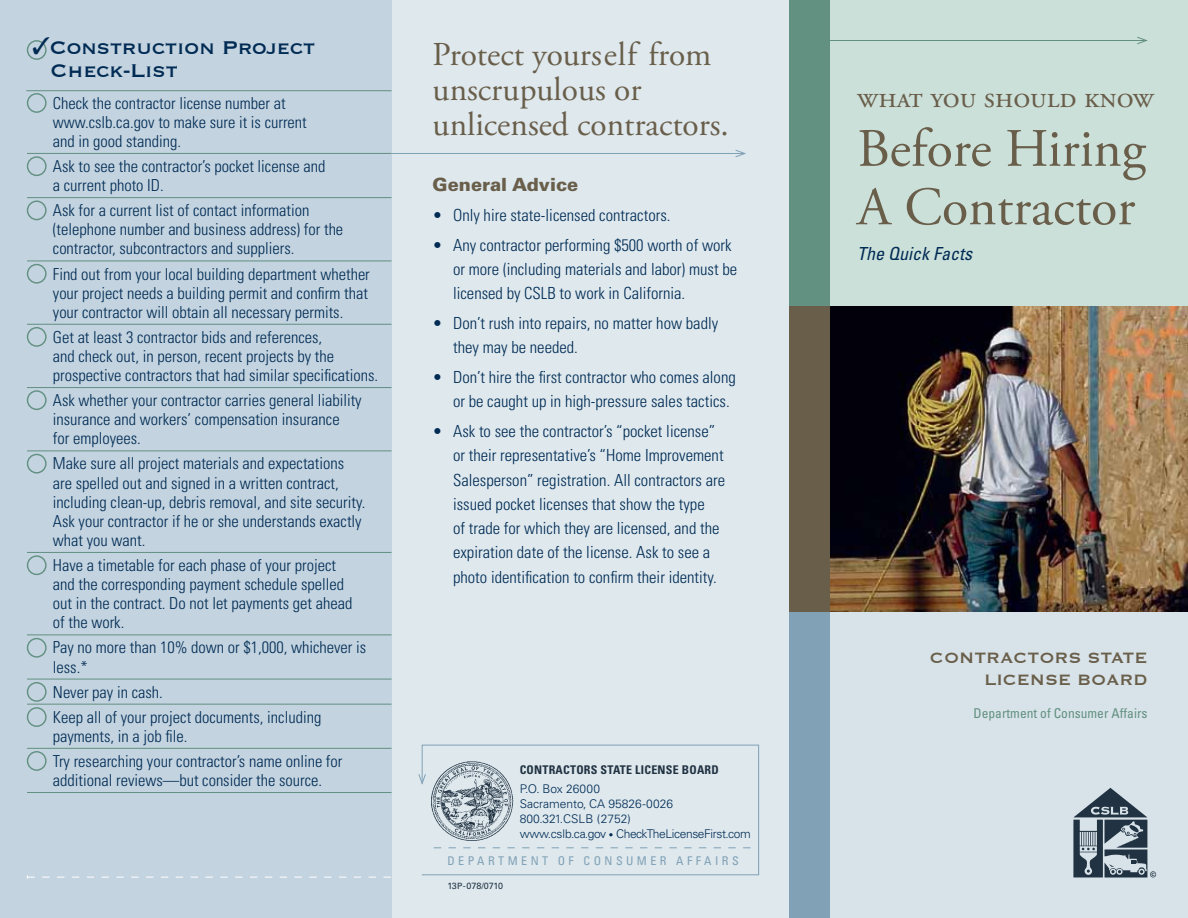
<style>
.page{position:relative;width:1188px;height:918px;background:#fff}
.page>*{position:absolute;margin:0;border:0;box-sizing:border-box;transform-origin:0 0}
.t1{font:54px/58.5px "Adobe Garamond Pro";color:#695e4a}
.t2{font:33.3px/35.1px "Adobe Garamond Pro";color:#695e4a}
.t3{font:30px "Adobe Garamond Pro";color:#695e4a}
.t4{font:24px/23.4px "Copperplate";letter-spacing:-.01em;color:#002b54}
.t5{font:19.5px/22.5px "Copperplate";color:#695e4a;text-align:right}
.t6{font:900 18.15px "Univers";color:#695e4a}
.t7{font:italic condensed 18px "Univers";color:#002b54}
.t8{font:300 condensed 16.65px/24.3px "Univers";color:#002b54}
.t9{font:300 condensed 16.5px/19px "Univers";color:#002b54}
.t10{font:condensed 13.5px "Univers";color:#629081}
.t11{font:300 12px/15px "Univers";letter-spacing:-.005em;color:#002b54}
.t12{font:700 condensed 12px "Univers";letter-spacing:.02em;color:#213242}
.t13{font:condensed 12px "Univers";letter-spacing:.29em;color:#80a1b6}
.t14{font:9px "Univers";letter-spacing:-.02em;color:#213242}
.s1{font-size:9px}
.s2{font-size:8.7px}
</style>
<div class="page">
<div style="left:392px;top:0;width:398px;height:918px;background:#dee8ed"></div>
<div style="left:830px;top:0;width:358px;height:306px;background:#cce0da"></div>
<img style="left:830px;top:306px;width:358px;height:306px">
<div style="left:830px;top:612px;width:358px;height:306px;background:#d8e3e9"></div>
<div style="left:790px;top:0;width:40px;height:306px;background:#629081"></div>
<div style="left:790px;top:306px;width:40px;height:306px;background:#695e4a"></div>
<div style="left:790px;top:612px;width:40px;height:306px;background:#80a1b6"></div>
<div style="left:0;top:0;width:392px;height:918px;background:#c3d3df"></div>
<hr style="left:27px;top:153px;width:365px;height:1px;background:#629081">
<hr style="left:27px;top:197px;width:365px;height:1px;background:#629081">
<hr style="left:27px;top:260px;width:365px;height:1px;background:#629081">
<hr style="left:27px;top:324px;width:365px;height:1px;background:#629081">
<hr style="left:27px;top:387px;width:365px;height:1px;background:#629081">
<hr style="left:27px;top:450px;width:365px;height:1px;background:#629081">
<hr style="left:27px;top:552px;width:365px;height:1px;background:#629081">
<hr style="left:27px;top:634px;width:365px;height:1px;background:#629081">
<hr style="left:27px;top:679px;width:365px;height:1px;background:#629081">
<hr style="left:27px;top:704px;width:365px;height:1px;background:#629081">
<hr style="left:27px;top:748px;width:365px;height:1px;background:#629081">
<hr style="left:27px;top:792px;width:365px;height:1px;background:#629081">
<svg style="left:27px;top:875px;width:364px;height:4px"></svg>
<hr style="left:809px;top:40px;width:337px;height:1px;background:#629081">
<svg style="left:1137px;top:36px;width:11px;height:9px"></svg>
<hr style="left:26px;top:90px;width:365px;height:1px;background:#629081">
<div style="left:27px;top:40px;width:20px;height:20px;border:1px solid #629081;border-radius:50%"></div>
<div style="left:27px;top:93px;width:20px;height:20px;border:1px solid #629081;border-radius:50%"></div>
<div style="left:27px;top:156px;width:20px;height:20px;border:1px solid #629081;border-radius:50%"></div>
<div style="left:27px;top:201px;width:20px;height:19px;border:1px solid #629081;border-radius:50%"></div>
<div style="left:27px;top:264px;width:20px;height:20px;border:1px solid #629081;border-radius:50%"></div>
<div style="left:27px;top:327px;width:20px;height:20px;border:1px solid #629081;border-radius:50%"></div>
<div style="left:27px;top:390px;width:20px;height:20px;border:1px solid #629081;border-radius:50%"></div>
<div style="left:27px;top:454px;width:20px;height:20px;border:1px solid #629081;border-radius:50%"></div>
<div style="left:27px;top:555px;width:20px;height:20px;border:1px solid #629081;border-radius:50%"></div>
<div style="left:27px;top:638px;width:20px;height:20px;border:1px solid #629081;border-radius:50%"></div>
<div style="left:27px;top:682px;width:20px;height:20px;border:1px solid #629081;border-radius:50%"></div>
<div style="left:27px;top:707px;width:20px;height:20px;border:1px solid #629081;border-radius:50%"></div>
<div style="left:27px;top:751px;width:20px;height:20px;border:1px solid #629081;border-radius:50%"></div>
<hr style="left:391px;top:153px;width:354px;height:1px;background:#80a1b6">
<svg style="left:735px;top:150px;width:11px;height:7px"></svg>
<svg style="left:421px;top:744px;width:338px;height:132px"></svg>
<svg style="left:418px;top:773px;width:8px;height:13px"></svg>
<svg style="left:434px;top:847px;width:316px;height:1px"></svg>
<img style="left:431px;top:761px;width:83px;height:80px">
<svg style="left:1073px;top:788px;width:83px;height:89px"></svg>
<h3 class="t4" style="left:51px;top:34px;width:266px;text-indent:-18px">✓Construction Project<br>Check-List</h3>
<p class="t9" style="left:53px;top:93px;width:255px">Check the contractor license number at www.cslb.ca.gov to make sure it is current and in good standing.</p>
<p class="t9" style="left:53px;top:157px;width:274px">Ask to see the contractor’s pocket license and a current photo ID.</p>
<p class="t9" style="left:53px;top:201px;width:292px">Ask for a current list of contact information (telephone number and business address) for the contractor, subcontractors and suppliers.</p>
<p class="t9" style="left:53px;top:264px;width:318px;text-align:justify">Find out from your local building department whether your project needs a building permit and confirm that your contractor will obtain all necessary permits.</p>
<p class="t9" style="left:53px;top:328px;width:327px">Get at least 3 contractor bids and references,<br>and check out, in person, recent projects by the prospective contractors that had similar specifications.</p>
<p class="t9" style="left:53px;top:391px;width:310px">Ask whether your contractor carries general liability insurance and workers’ compensation insurance<br>for employees.</p>
<p class="t9" style="left:53px;top:454px;width:314px">Make sure all project materials and expectations are spelled out and signed in a written contract, including clean-up, debris removal, and site security.<br>Ask your contractor if he or she understands exactly what you want.</p>
<p class="t9" style="left:53px;top:556px;width:301px">Have a timetable for each phase of your project and the corresponding payment schedule spelled out in the contract. Do not let payments get ahead of the work.</p>
<p class="t9" style="left:53px;top:638px;width:315px">Pay no more than 10% down or $1,000, whichever is less.*</p>
<p class="t9" style="left:53px;top:679px;width:270px;line-height:25px">Never pay in cash.<br>Keep all of your project documents, including</p>
<p class="t9" style="left:53px;top:724px;width:291px;line-height:25px">payments, in a job file.<br>Try researching your contractor’s name online for</p>
<p class="t9" style="left:53px;top:771px;width:271px">additional reviews—but consider the source.</p>
<h2 class="t2" style="left:433px;top:38px;width:298px">Protect yourself from unscrupulous or unlicensed contractors.</h2>
<p class="t6" style="left:433px;top:173px;width:147px">General Advice</p>
<p class="t8" style="left:433px;top:203px;width:239px">• Only hire state-licensed contractors.</p>
<p class="t8" style="left:453px;top:233px;width:286px;text-indent:-20px">• Any contractor performing $500 worth of work or more (including materials and labor) must be licensed by CSLB to work in California.</p>
<p class="t8" style="left:453px;top:311px;width:267px;text-indent:-20px">• Don’t rush into repairs, no matter how badly they may be needed.</p>
<p class="t8" style="left:453px;top:365px;width:284px;text-indent:-20px">• Don’t hire the first contractor who comes along or be caught up in high-pressure sales tactics.</p>
<p class="t8" style="left:453px;top:419px;width:274px;text-indent:-20px">• Ask to see the contractor’s “pocket license” or their representative’s “Home Improvement Salesperson” registration. All contractors are issued pocket licenses that show the type<br>of trade for which they are licensed, and the expiration date of the license. Ask to see a photo identification to confirm their identity.</p>
<p class="t12" style="left:520px;top:763px;width:201px">CONTRACTORS STATE LICENSE BOARD</p>
<p class="t11" style="left:520px;top:781px;width:233px">P.O. Box 26000<br>Sacramento, CA 95826-0026<br>800.321.CSLB (2752)<br>www.cslb.ca.gov <span class="s1">•</span> CheckTheLicenseFirst.com</p>
<p class="t13" style="left:447px;top:854px;width:293px">DEPARTMENT OF CONSUMER AFFAIRS</p>
<p class="t14" style="left:447px;top:880px;width:57px">13<span class="s2">P</span>-078/0710</p>
<h3 class="t3" style="left:857px;top:80px;width:298px">what you should know</h3>
<h1 class="t1" style="left:857px;top:121px;width:290px">Before Hiring<br>A Contractor</h1>
<p class="t7" style="left:857px;top:242px;width:116px">The Quick Facts</p>
<p class="t5" style="left:930px;top:645px;width:219px">CONTRACTORS STATE<br>LICENSE BOARD</p>
<p class="t10" style="left:974px;top:705px;width:175px">Department of Consumer Affairs</p>
</div>
